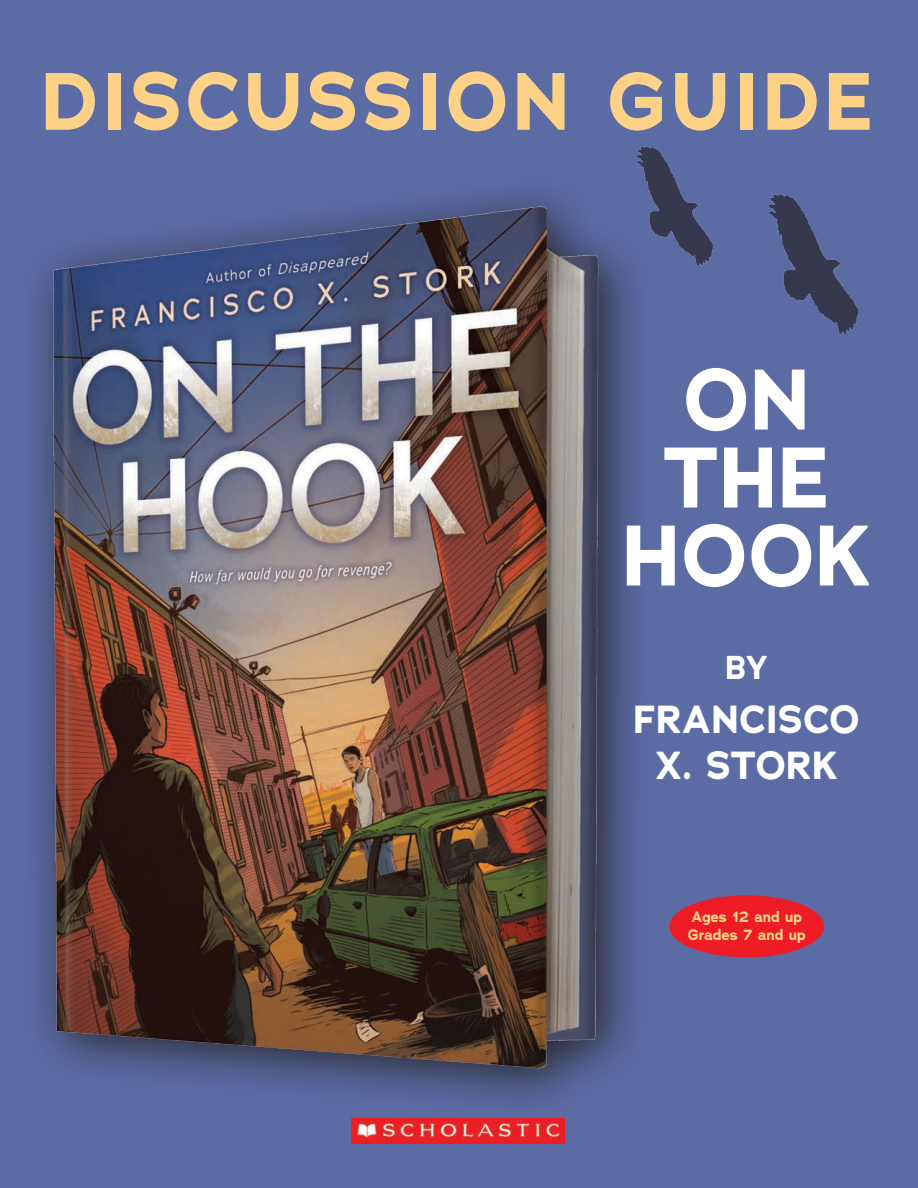
<style>
.page{position:relative;width:918px;height:1188px;background:#5b6ca5}
.page>*{position:absolute;margin:0;border:0;box-sizing:border-box;transform-origin:0 0}
.instructions{font:700 85.5px/78px "Adrianna";letter-spacing:.015em;color:#fff;text-align:center}
.t1{font:700 81px "Adrianna";letter-spacing:.055em;color:#fed286}
.instructions-2{font:700 39px/46.8px "Adrianna";letter-spacing:.015em;color:#fff;text-align:center}
.instructions-3{font:700 33px "Adrianna";color:#fff}
.instructions-4{font:700 15px "Adrianna";color:#fed286}
</style>
<div class="page">
<div style="left:18px;top:173px;width:635px;height:948px;background:#231f20;opacity:.89"></div>
<img style="left:29px;top:189px;width:585px;height:905px">
<img style="left:769px;top:193px;width:90px;height:142px">
<img style="left:609px;top:146px;width:105px;height:140px">
<div style="left:669px;top:895px;width:155px;height:62px;background:#ee1c25;border-radius:50%"></div>
<img style="left:351px;top:1118px;width:214px;height:26px">
<p class="t1" style="left:41px;top:48px;width:835px">DISCUSSION GUIDE</p>
<p class="instructions" style="left:623px;top:361px;width:250px">ON<br>THE<br>HOOK</p>
<p class="instructions-3" style="left:726px;top:646px;width:43px">BY</p>
<p class="instructions-2" style="left:634px;top:696px;width:227px">FRANCISCO<br>X. STORK</p>
<p class="instructions-4" style="left:691px;top:907px;width:112px">Ages 12 and up</p>
<p class="instructions-4" style="left:688px;top:925px;width:119px">Grades 7 and up</p>
</div>
